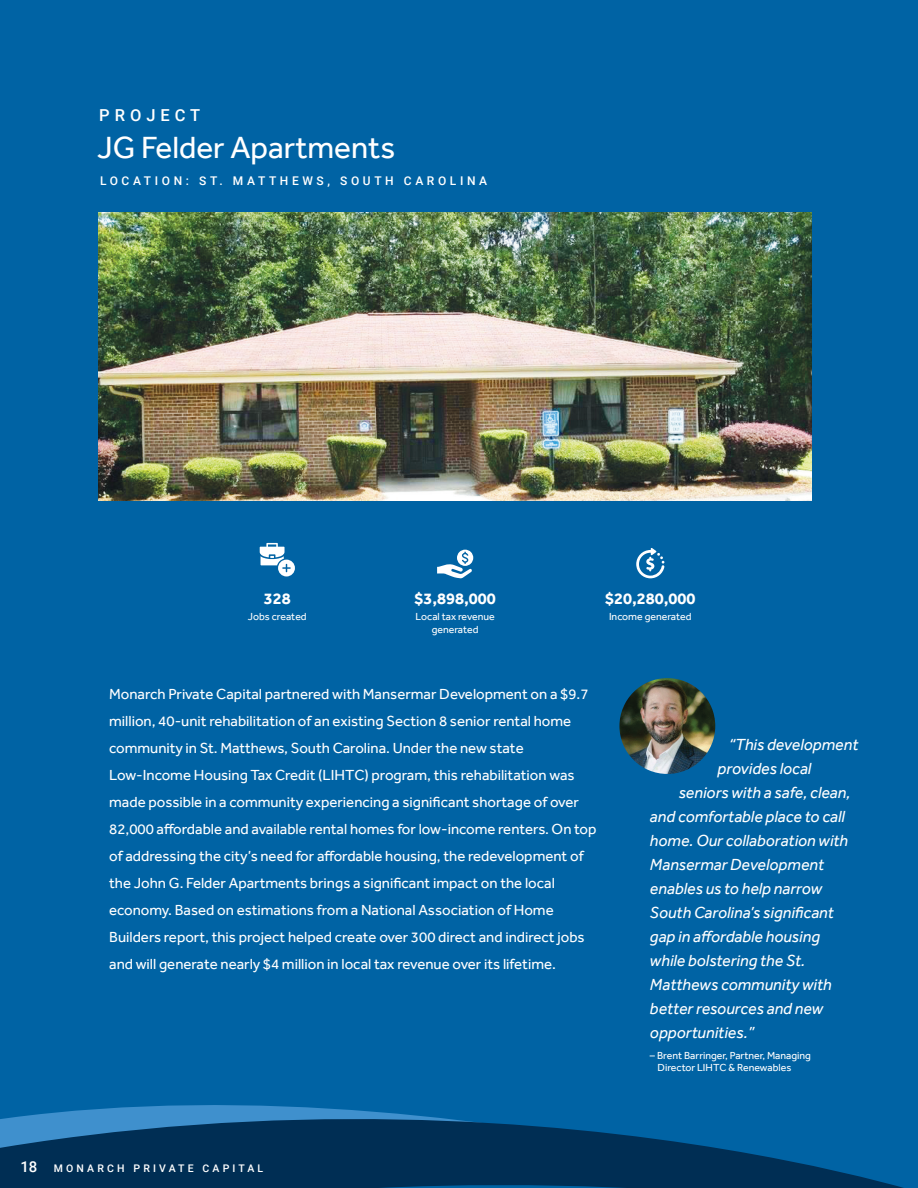
<style>
.page{position:relative;width:918px;height:1188px;background:#0063a4}
.page>*{position:absolute;margin:0;border:0;box-sizing:border-box;transform-origin:0 0}
.t1{font:31.5px "Effra";color:#fff}
.t2{font:italic 16.5px "Effra";color:#fff}
.t3{font:700 16.5px "Effra";color:#fff}
.t4{font:500 16.5px "Roboto";letter-spacing:.3em;color:#fff}
.t5{font:15px/27px "Effra";color:#fff}
.t6{font:500 12px "Roboto";letter-spacing:.3em;color:#fff}
.t7{font:10.5px/12.6px "Effra";color:#fff;text-align:center}
.t8{font:500 10.5px "Roboto";letter-spacing:.3em;color:#fff}
.s1{font-size:15px}
</style>
<div class="page">
<svg style="left:0;top:1105px;width:904px;height:83px;fill:#002e54"></svg>
<svg style="left:437px;top:550px;width:36px;height:28px"></svg>
<svg style="left:260px;top:543px;width:35px;height:33px"></svg>
<svg style="left:636px;top:548px;width:29px;height:30px"></svg>
<img style="left:619px;top:678px;width:96px;height:96px;border-radius:48px">
<img style="left:99px;top:212px;width:712px;height:288px">
<p class="t4" style="left:99px;top:103px;width:102px">PROJECT</p>
<h1 class="t1" style="left:97px;top:129px;width:300px">JG Felder Apartments</h1>
<p class="t6" style="left:100px;top:172px;width:389px">LOCATION: ST. MATTHEWS, SOUTH CAROLINA</p>
<p class="t3" style="left:264px;top:589px;width:28px">328</p>
<p class="t7" style="left:248px;top:610px;width:60px">Jobs created</p>
<p class="t3" style="left:415px;top:589px;width:83px">$3,898,000</p>
<p class="t7" style="left:416px;top:610px;width:81px">Local tax revenue generated</p>
<p class="t3" style="left:605px;top:589px;width:92px">$20,280,000</p>
<p class="t7" style="left:609px;top:610px;width:84px">Income generated</p>
<p class="t5" style="left:109px;top:680px;width:489px">Monarch Private Capital partnered with Mansermar Development on a $9.7 million, 40-unit rehabilitation of an existing Section 8 senior rental home community in St. Matthews, South Carolina. Under the new state Low-Income Housing Tax Credit (LIHTC) program, this rehabilitation was made possible in a community experiencing a significant shortage of over 82,000 affordable and available rental homes for low-income renters. On top of addressing the city’s need for affordable housing, the redevelopment of the John G. Felder Apartments brings a significant impact on the local economy. Based on estimations from a National Association of Home Builders report, this project helped create over 300 direct and indirect jobs and will generate nearly $4 million in local tax revenue over its lifetime.</p>
<p class="t2" style="left:729px;top:735px;width:131px">“This development</p>
<p class="t2" style="left:718px;top:759px;width:95px">provides local</p>
<p class="t2" style="left:679px;top:783px;width:173px">seniors with a safe, clean,</p>
<p class="t2" style="left:650px;top:807px;width:196px">and comfortable place to call</p>
<p class="t2" style="left:650px;top:831px;width:200px">home. Our collaboration with</p>
<p class="t2" style="left:650px;top:855px;width:176px">Mansermar Development</p>
<p class="t2" style="left:650px;top:879px;width:174px">enables us to help narrow</p>
<p class="t2" style="left:650px;top:903px;width:185px">South Carolina’s significant</p>
<p class="t2" style="left:650px;top:927px;width:172px">gap in affordable housing</p>
<p class="t2" style="left:650px;top:951px;width:157px">while bolstering the St.</p>
<p class="t2" style="left:650px;top:975px;width:183px">Matthews community with</p>
<p class="t2" style="left:650px;top:999px;width:175px">better resources and new</p>
<p class="t2" style="left:650px;top:1023px;width:106px">opportunities.”</p>
<p class="t7" style="left:658px;top:1049px;width:155px;text-align:left;text-indent:-8px">– Brent Barringer, Partner, Managing<br>Director LIHTC &amp; Renewables</p>
<p class="t8" style="left:20px;top:1161px;width:244px"><span class="s1">18</span> MONARCH PRIVATE CAPITAL</p>
</div>
